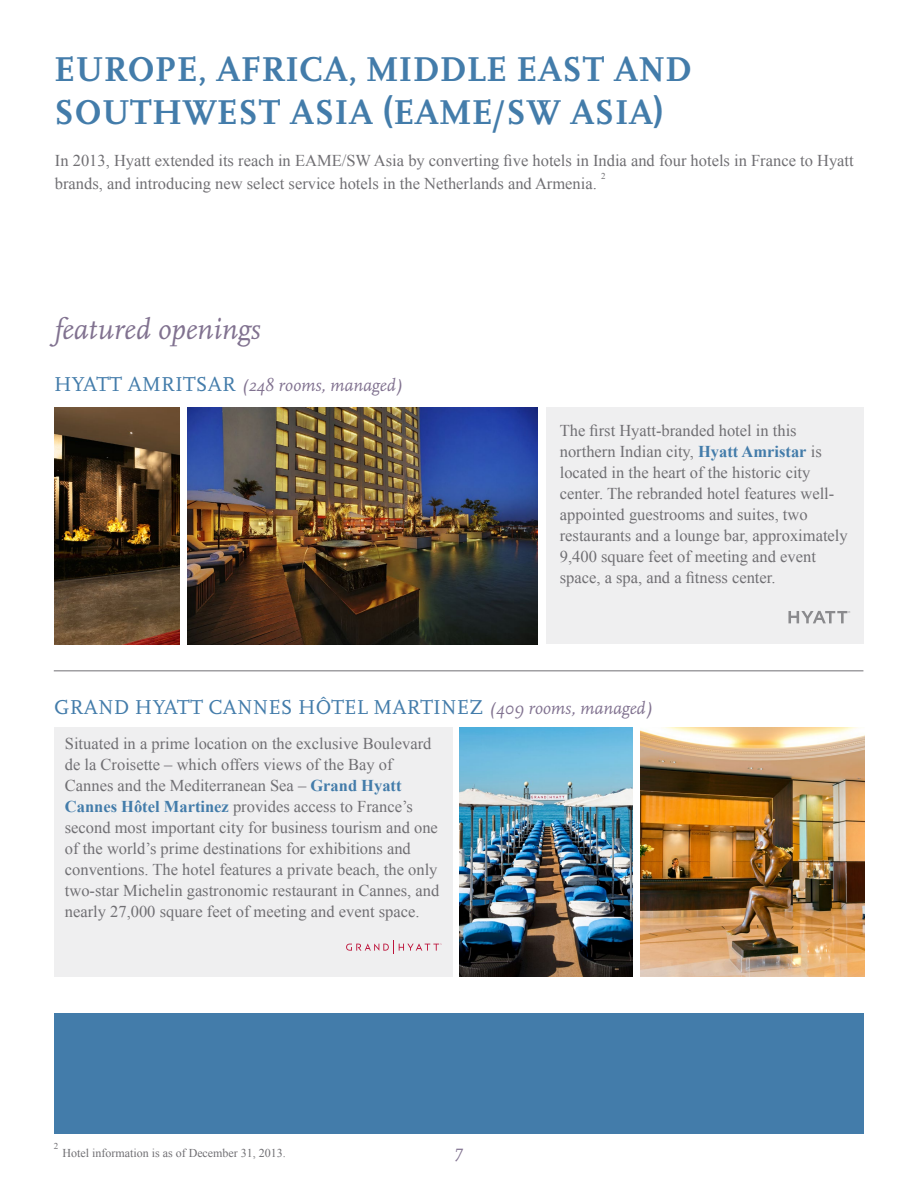
<style>
.page{position:relative;width:918px;height:1188px;background:#fff}
.page>*{position:absolute;margin:0;border:0;box-sizing:border-box;transform-origin:0 0}
.t1{font:700 36px/43.2px "Scala OT";letter-spacing:.01em;color:#437caa}
.t2{font:italic 30px "Scala OT";color:#817290}
.t3{font:21px "Scala OT";letter-spacing:.01em;color:#437caa}
.t4{font:italic 18px "Scala OT";color:#817290}
.t5{font:16.5px/21px "Times New Roman";color:#706f73}
.t6{font:12px "Times New Roman";color:#706f73}
.t7{font:9px "Times New Roman";color:#706f73}
.s1{font-style:normal;font-size:21px;color:#437caa}
.s2{font-weight:700;color:#437caa}
.s3{font-style:italic;font-size:18px;color:#817290}
</style>
<div class="page">
<div style="left:546px;top:408px;width:318px;height:236px;background:#efeff0"></div>
<img style="left:188px;top:408px;width:350px;height:236px">
<hr style="left:54px;top:670px;width:809px;height:1px;background:#706f73">
<img style="left:54px;top:408px;width:126px;height:236px">
<div style="left:54px;top:727px;width:398px;height:249px;background:#efeff0"></div>
<img style="left:460px;top:727px;width:173px;height:249px">
<img style="left:640px;top:727px;width:224px;height:249px">
<div style="left:54px;top:1013px;width:809px;height:121px;background:#437caa"></div>
<svg style="left:788px;top:611px;width:62px;height:12px"></svg>
<svg style="left:346px;top:940px;width:96px;height:14px"></svg>
<h1 class="t1" style="left:54px;top:48px;width:639px">EUROPE, AFRICA, MIDDLE EAST AND<br>SOUTHWEST ASIA (EAME/SW ASIA)</h1>
<p class="t5" style="left:55px;top:149px;width:800px;line-height:22.5px">In 2013, Hyatt extended its reach in EAME/SW Asia by converting five hotels in India and four hotels in France to Hyatt brands, and introducing new select service hotels in the Netherlands and Armenia.</p>
<p class="t7" style="left:601px;top:170px;width:6px">2</p>
<h2 class="t2" style="left:55px;top:313px;width:207px">featured openings</h2>
<p class="t4" style="left:54px;top:376px;width:350px"><span class="s1">HYATT AMRITSAR</span> (248 rooms, managed)</p>
<p class="t5" style="left:560px;top:420px;width:290px">The first Hyatt-branded hotel in this northern Indian city, <span class="s2">Hyatt Amristar</span> is located in the heart of the historic city center. The rebranded hotel features well&shy;appointed guestrooms and suites, two restaurants and a lounge bar, approximately 9,400 square feet of meeting and event space, a spa, and a fitness center.</p>
<p class="t3" style="left:54px;top:695px;width:600px">GRAND HYATT CANNES HÔTEL MARTINEZ <span class="s3">(409 rooms, managed)</span></p>
<p class="t5" style="left:65px;top:733px;width:376px">Situated in a prime location on the exclusive Boulevard de la Croisette – which offers views of the Bay of Cannes and the Mediterranean Sea – <span class="s2">Grand Hyatt Cannes Hôtel Martinez</span> provides access to France’s second most important city for business tourism and one of the world’s prime destinations for exhibitions and conventions. The hotel features a private beach, the only two-star Michelin gastronomic restaurant in Cannes, and nearly 27,000 square feet of meeting and event space.</p>
<p class="t7" style="left:54px;top:1140px;width:6px">2</p>
<p class="t6" style="left:62px;top:1145px;width:225px">Hotel information is as of December 31, 2013.</p>
<p class="t4" style="left:454px;top:1141px;width:10px">7</p>
</div>
